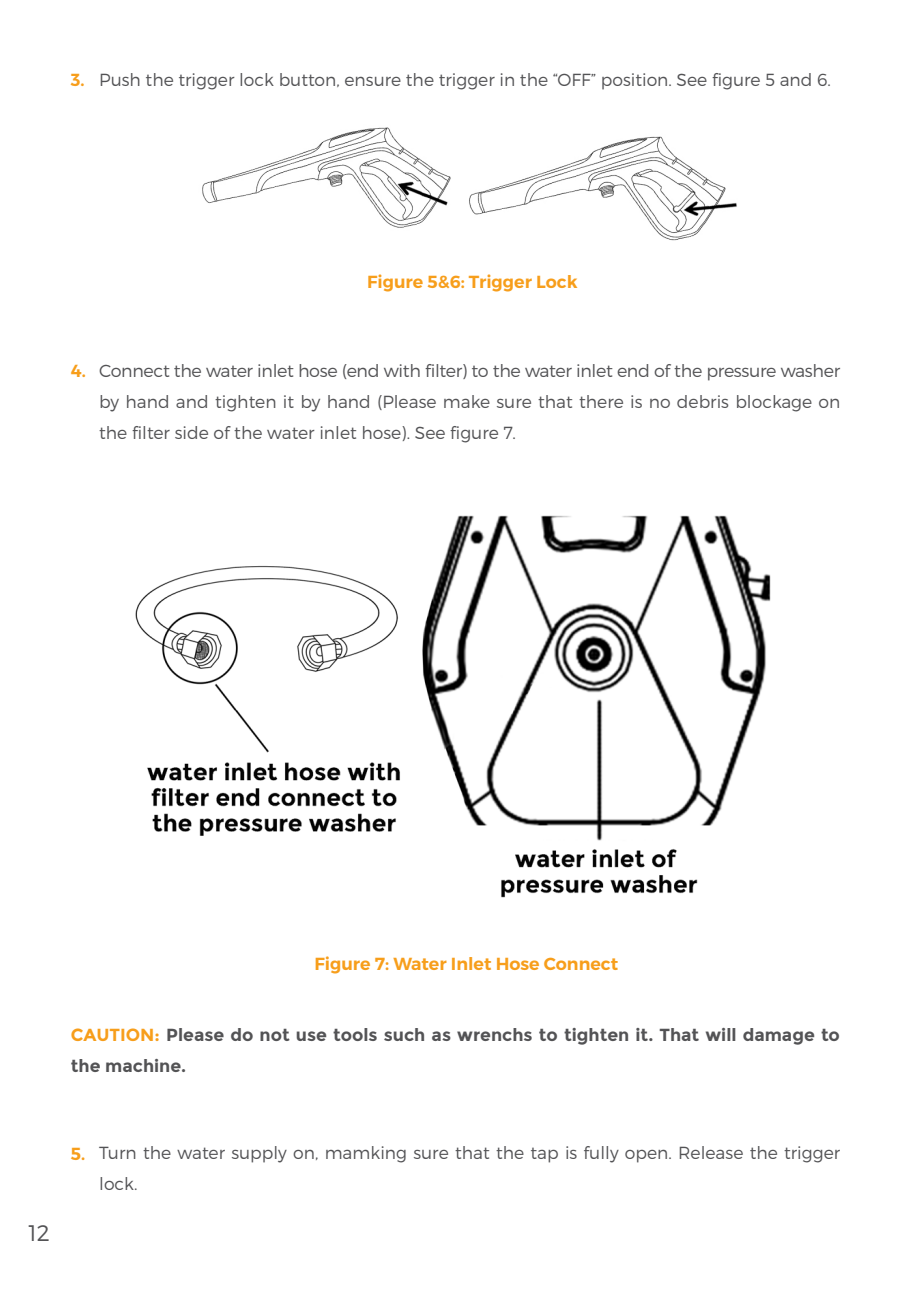
<style>
.page{position:relative;width:911px;height:1290px;background:#fff}
.page>*{position:absolute;margin:0;border:0;box-sizing:border-box;transform-origin:0 0}
.t1{font:300 22.5px "Montserrat";color:#535355}
.正文{font:300 17.5px/31.2px "Montserrat";color:#535355}
.正文-2{font:700 17.5px/31.2px "Montserrat";color:#535355}
.正文-3{font:300 17.5px "Montserrat";letter-spacing:-.02em;color:#535355}
.正文-4{font:600 17.5px "Montserrat";color:#f79e1b}
.s1{color:#f79e1b}
</style>
<div class="page">
<img style="left:202px;top:127px;width:535px;height:114px">
<img style="left:135px;top:515px;width:636px;height:383px">
<p class="正文-4" style="left:71px;top:69px;width:15px">3.</p>
<p class="正文" style="left:99px;top:64px;width:733px">Push the trigger lock button, ensure the trigger in the “OFF” position. See figure 5 and 6.</p>
<p class="正文-4" style="left:367px;top:271px;width:212px">Figure 5&amp;6: Trigger Lock</p>
<p class="正文-4" style="left:71px;top:360px;width:16px">4.</p>
<p class="正文-3" style="left:99px;top:360px;width:742px">Connect the water inlet hose (end with filter) to the water inlet end of the pressure washer</p>
<p class="正文" style="left:99px;top:386px;width:742px">by hand and tighten it by hand (Please make sure that there is no debris blockage on the filter side of the water inlet hose). See figure 7.</p>
<p class="正文-4" style="left:314px;top:953px;width:305px">Figure 7: Water Inlet Hose Connect</p>
<p class="正文-2" style="left:71px;top:1019px;width:770px"><span class="s1">CAUTION:</span> Please do not use tools such as wrenchs to tighten it. That will damage to the machine.</p>
<p class="t1" style="left:28px;top:1219px;width:23px">12</p>
<p class="正文-4" style="left:71px;top:1142px;width:16px">5.</p>
<p class="正文" style="left:99px;top:1136px;width:742px">Turn the water supply on, mamking sure that the tap is fully open. Release the trigger lock.</p>
</div>
